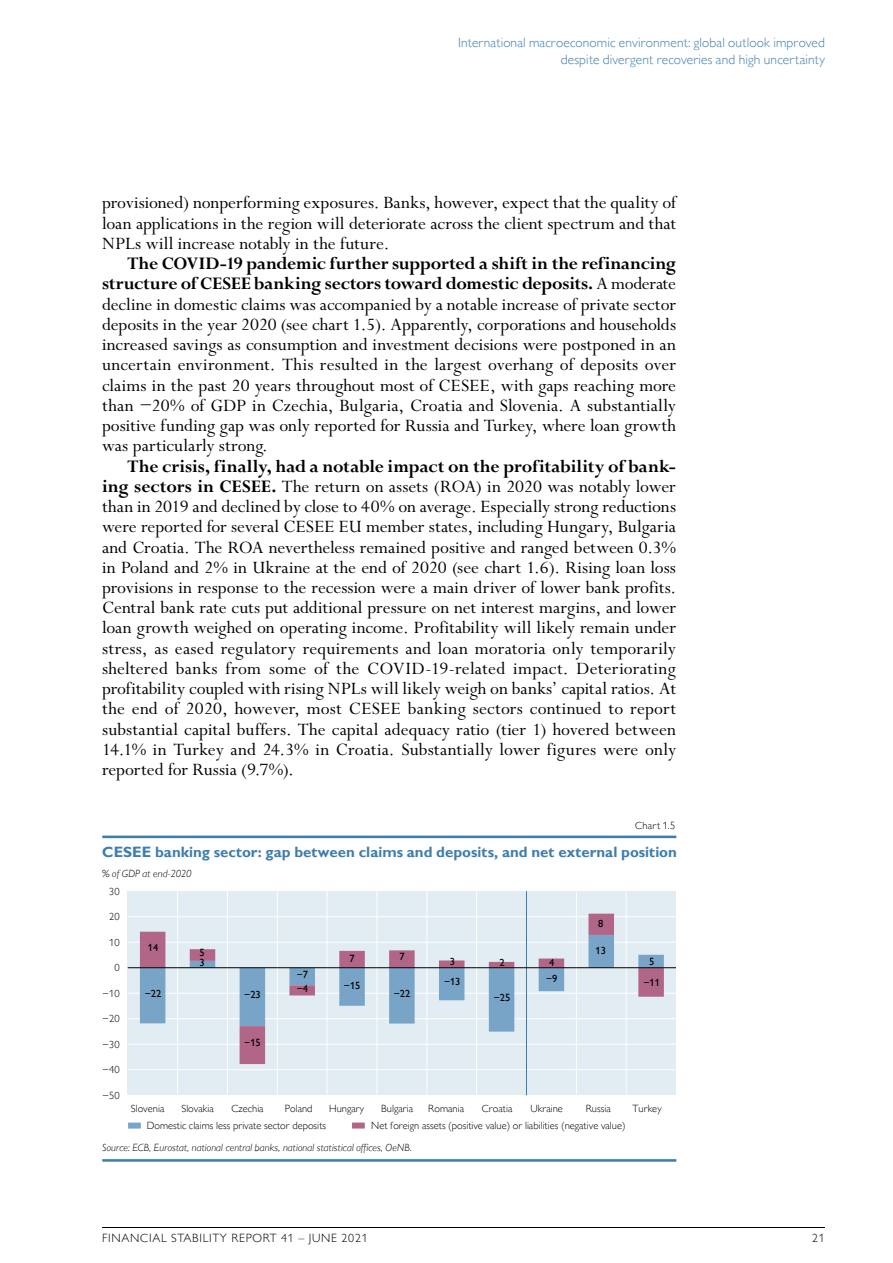
<style>
.page{position:relative;width:893px;height:1263px;background:#fff}
.page>*{position:absolute;margin:0;border:0;box-sizing:border-box;transform-origin:0 0}
.t1{font:19.5px/20.2px "Perpetua Std";color:#000;text-align:justify}
.t2{font:700 15px "Gill Sans MT Pro";color:#3e7eaf}
.t3{font:300 13.5px/16.5px "Gill Sans MT Pro";letter-spacing:.01em;color:#3e7eaf;text-align:right}
.t4{font:300 12px "Gill Sans MT Pro";letter-spacing:.06em;color:#000}
.t5{font:300 10.5px "Gill Sans MT Pro";color:#000}
.t6{font:italic 300 10.5px "Gill Sans MT Pro";letter-spacing:.01em;color:#000}
.t7{font:500 10.5px "Gill Sans MT Pro";letter-spacing:-.005em;color:#000}
.s1{font-weight:700}
</style>
<div class="page">
<hr style="left:102px;top:1227px;width:723px;height:1px;background:#000">
<hr style="left:102px;top:835px;width:574px;height:3px;background:#3e7eaf">
<hr style="left:102px;top:1159px;width:574px;height:3px;background:#3e7eaf">
<div style="left:128px;top:1122px;width:13px;height:6px;background:#78a5c7"></div>
<div style="left:352px;top:1122px;width:13px;height:6px;background:#b16687"></div>
<div style="left:128px;top:891px;width:548px;height:204px;background:#e2ecf3"></div>
<hr style="left:128px;top:916px;width:548px;height:1px;background:#fff">
<hr style="left:128px;top:942px;width:548px;height:1px;background:#fff">
<hr style="left:128px;top:993px;width:548px;height:1px;background:#fff">
<hr style="left:128px;top:1018px;width:548px;height:1px;background:#fff">
<hr style="left:128px;top:1044px;width:548px;height:1px;background:#fff">
<hr style="left:128px;top:1069px;width:548px;height:1px;background:#fff">
<hr style="left:177px;top:891px;width:1px;height:204px;background:#fff">
<hr style="left:227px;top:891px;width:1px;height:204px;background:#fff">
<hr style="left:277px;top:891px;width:1px;height:204px;background:#fff">
<hr style="left:327px;top:891px;width:1px;height:204px;background:#fff">
<hr style="left:377px;top:891px;width:1px;height:204px;background:#fff">
<hr style="left:426px;top:891px;width:1px;height:204px;background:#fff">
<hr style="left:476px;top:891px;width:1px;height:204px;background:#fff">
<hr style="left:526px;top:891px;width:1px;height:204px;background:#3e7eaf">
<hr style="left:576px;top:891px;width:1px;height:204px;background:#fff">
<hr style="left:626px;top:891px;width:1px;height:204px;background:#fff">
<svg style="left:140px;top:914px;width:524px;height:150px"></svg>
<hr style="left:128px;top:967px;width:548px;height:1px;background:#000">
<p class="t3" style="left:458px;top:34px;width:368px">International macroeconomic environment: global outlook improved despite divergent recoveries and high uncertainty</p>
<p class="t1" style="left:102px;top:193px;width:576px">provisioned) nonperforming exposures. Banks, however, expect that the quality of loan applications in the region will deteriorate across the client spectrum and that NPLs will increase notably in the future.</p>
<p class="t1" style="left:102px;top:254px;width:576px;text-indent:26px"><span class="s1">The COVID-19 pandemic further supported a shift in the refinancing structure of CESEE banking sectors toward domestic deposits.</span> A moderate decline in domestic claims was accompanied by a notable increase of private sector deposits in the year 2020 (see chart 1.5). Apparently, corporations and households increased savings as consumption and investment decisions were postponed in an uncertain environment. This resulted in the largest overhang of deposits over claims in the past 20 years throughout most of CESEE, with gaps reaching more than −20% of GDP in Czechia, Bulgaria, Croatia and Slovenia. A substantially positive funding gap was only reported for Russia and Turkey, where loan growth was particularly strong.</p>
<p class="t1" style="left:102px;top:456px;width:576px;text-indent:26px"><span class="s1">The crisis, finally, had a notable impact on the profitability of bank&shy;ing sectors in CESEE.</span> The return on assets (ROA) in 2020 was notably lower than in 2019 and declined by close to 40% on average. Especially strong reductions were reported for several CESEE EU member states, including Hungary, Bulgaria and Croatia. The ROA nevertheless remained positive and ranged between 0.3% in Poland and 2% in Ukraine at the end of 2020 (see chart 1.6). Rising loan loss provisions in response to the recession were a main driver of lower bank profits.<br>Central bank rate cuts put additional pressure on net interest margins, and lower loan growth weighed on operating income. Profitability will likely remain under stress, as eased regulatory requirements and loan moratoria only temporarily sheltered banks from some of the COVID-19-related impact. Deteriorating profitability coupled with rising NPLs will likely weigh on banks’ capital ratios. At the end of 2020, however, most CESEE banking sectors continued to report substantial capital buffers. The capital adequacy ratio (tier 1) hovered between 14.1% in Turkey and 24.3% in Croatia. Substantially lower figures were only reported for Russia (9.7%).</p>
<p class="t5" style="left:635px;top:819px;width:42px">Chart 1.5</p>
<p class="t2" style="left:102px;top:843px;width:576px">CESEE banking sector: gap between claims and deposits, and net external position</p>
<p class="t6" style="left:102px;top:867px;width:91px">% of GDP at end-2020</p>
<p class="t5" style="left:109px;top:885px;width:12px">30</p>
<p class="t5" style="left:109px;top:910px;width:12px">20</p>
<p class="t5" style="left:109px;top:936px;width:12px">10</p>
<p class="t5" style="left:114px;top:961px;width:7px">0</p>
<p class="t5" style="left:102px;top:987px;width:19px">−10</p>
<p class="t5" style="left:102px;top:1012px;width:19px">−20</p>
<p class="t5" style="left:102px;top:1038px;width:19px">−30</p>
<p class="t5" style="left:102px;top:1063px;width:19px">−40</p>
<p class="t5" style="left:102px;top:1089px;width:19px">−50</p>
<p class="t7" style="left:148px;top:941px;width:12px">14</p>
<p class="t7" style="left:145px;top:987px;width:18px">−22</p>
<p class="t7" style="left:200px;top:946px;width:7px">5</p>
<p class="t7" style="left:200px;top:956px;width:7px">3</p>
<p class="t7" style="left:244px;top:988px;width:18px">−23</p>
<p class="t7" style="left:244px;top:1036px;width:18px">−15</p>
<p class="t7" style="left:297px;top:968px;width:13px">−7</p>
<p class="t7" style="left:297px;top:982px;width:13px">−4</p>
<p class="t7" style="left:350px;top:952px;width:7px">7</p>
<p class="t7" style="left:399px;top:950px;width:7px">7</p>
<p class="t7" style="left:450px;top:955px;width:7px">3</p>
<p class="t7" style="left:499px;top:956px;width:7px">2</p>
<p class="t7" style="left:549px;top:956px;width:7px">4</p>
<p class="t7" style="left:344px;top:979px;width:18px">−15</p>
<p class="t7" style="left:394px;top:987px;width:18px">−22</p>
<p class="t7" style="left:444px;top:975px;width:18px">−13</p>
<p class="t7" style="left:494px;top:991px;width:18px">−25</p>
<p class="t7" style="left:546px;top:973px;width:13px">−9</p>
<p class="t7" style="left:598px;top:917px;width:7px">8</p>
<p class="t7" style="left:595px;top:944px;width:12px">13</p>
<p class="t7" style="left:649px;top:955px;width:7px">5</p>
<p class="t7" style="left:643px;top:976px;width:18px">−11</p>
<p class="t5" style="left:131px;top:1102px;width:35px">Slovenia</p>
<p class="t5" style="left:182px;top:1102px;width:34px">Slovakia</p>
<p class="t5" style="left:231px;top:1102px;width:34px">Czechia</p>
<p class="t5" style="left:285px;top:1102px;width:29px">Poland</p>
<p class="t5" style="left:329px;top:1102px;width:36px">Hungary</p>
<p class="t5" style="left:381px;top:1102px;width:33px">Bulgaria</p>
<p class="t5" style="left:428px;top:1102px;width:37px">Romania</p>
<p class="t5" style="left:482px;top:1102px;width:32px">Croatia</p>
<p class="t5" style="left:530px;top:1102px;width:34px">Ukraine</p>
<p class="t5" style="left:586px;top:1102px;width:26px">Russia</p>
<p class="t5" style="left:632px;top:1102px;width:31px">Turkey</p>
<p class="t5" style="left:147px;top:1119px;width:181px">Domestic claims less private sector deposits</p>
<p class="t5" style="left:371px;top:1119px;width:256px">Net foreign assets (positive value) or liabilities (negative value)</p>
<p class="t6" style="left:102px;top:1141px;width:311px">Source: ECB, Eurostat, national central banks, national statistical offices, OeNB.</p>
<p class="t4" style="left:102px;top:1231px;width:267px">FINANCIAL STABILITY REPORT 41 – JUNE 2021</p>
<p class="t4" style="left:812px;top:1231px;width:14px">21</p>
</div>
